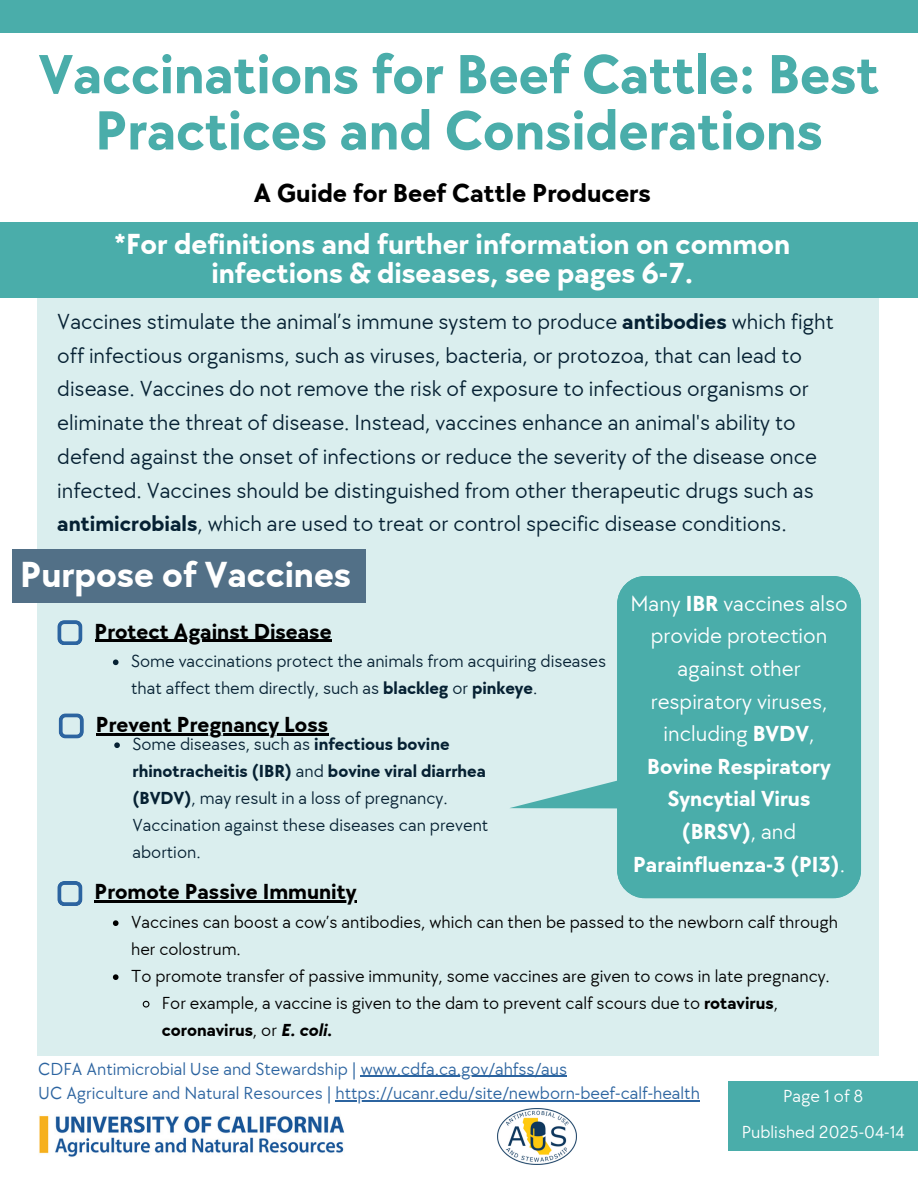
<style>
.page{position:relative;width:918px;height:1188px;background:#fff}
.page>*{position:absolute;margin:0;border:0;box-sizing:border-box;transform-origin:0 0}
.t1{font:700 57px/56.2px "TT Chocolates";color:#4aadaa;text-align:center}
.t2{font:700 37.5px "TT Chocolates";color:#fff}
.t3{font:700 30px/29.2px "TT Chocolates";color:#fff;text-align:center}
.t4{font:700 26.85px "TT Chocolates";color:#000}
.t5{font:22.5px/33.8px "TT Chocolates";color:#062133}
.t6{font:22.5px/32.7px "TT Chocolates";color:#fff;text-align:center}
.t7{font:700 22.5px "TT Chocolates";color:#000}
.t8{font:18px/27px "TT Chocolates";color:#062133}
.t9{font:18px/27px "TT Chocolates";color:#000}
.t10{font:18px "TT Chocolates";color:#2c64a0}
.t11{font:18px "TT Chocolates";color:#fff}
.s1{font-weight:700}
.s2{font-weight:700;font-style:italic}
</style>
<div class="page">
<div style="left:0;top:0;width:918px;height:33px;background:#4aadaa"></div>
<div style="left:729px;top:1081px;width:189px;height:69px;background:#4aadaa"></div>
<div style="left:38px;top:297px;width:841px;height:759px;background:#daeeee"></div>
<svg style="left:113px;top:659px;width:6px;height:6px"></svg>
<hr style="left:95px;top:640px;width:237px;height:2px;background:#000">
<svg style="left:57px;top:620px;width:25px;height:25px"></svg>
<svg style="left:114px;top:742px;width:6px;height:6px"></svg>
<hr style="left:96px;top:733px;width:232px;height:2px;background:#000">
<svg style="left:59px;top:713px;width:24px;height:25px"></svg>
<div style="left:617px;top:576px;width:244px;height:322px;background:#4aadaa"></div>
<svg style="left:510px;top:773px;width:140px;height:36px"></svg>
<div style="left:12px;top:549px;width:354px;height:54px;background:#527087"></div>
<svg style="left:57px;top:881px;width:25px;height:25px"></svg>
<hr style="left:95px;top:901px;width:262px;height:2px;background:#000">
<svg style="left:113px;top:920px;width:6px;height:6px"></svg>
<svg style="left:113px;top:974px;width:6px;height:6px"></svg>
<svg style="left:142px;top:1000px;width:8px;height:8px"></svg>
<div style="left:0;top:222px;width:918px;height:75px;background:#4aadaa"></div>
<img style="left:497px;top:1109px;width:80px;height:56px">
<img style="left:39px;top:1116px;width:306px;height:41px">
<hr style="left:361px;top:1076px;width:206px;height:1px;background:#2c64a0">
<hr style="left:335px;top:1100px;width:365px;height:2px;background:#2c64a0">
<h1 class="t1" style="left:39px;top:48px;width:842px">Vaccinations for Beef Cattle: Best<br>Practices and Considerations</h1>
<h4 class="t4" style="left:254px;top:178px;width:399px">A Guide for Beef Cattle Producers</h4>
<p class="t3" style="left:114px;top:230px;width:678px">*For definitions and further information on common infections &amp; diseases, see pages 6-7.</p>
<h5 class="t5" style="left:57px;top:305px;width:778px">Vaccines stimulate the animal’s immune system to produce <span class="s1">antibodies</span> which fight off infectious organisms, such as viruses, bacteria, or protozoa, that can lead to disease. Vaccines do not remove the risk of exposure to infectious organisms or eliminate the threat of disease. Instead, vaccines enhance an animal's ability to defend against the onset of infections or reduce the severity of the disease once infected. Vaccines should be distinguished from other therapeutic drugs such as <span class="s1">antimicrobials</span>, which are used to treat or control specific disease conditions.</h5>
<p class="t2" style="left:20px;top:553px;width:333px">Purpose of Vaccines</p>
<p class="t6" style="left:630px;top:588px;width:219px">Many <span class="s1">IBR</span> vaccines also provide protection against other respiratory viruses, including <span class="s1">BVDV</span>,<br><span class="s1">Bovine Respiratory<br>Syncytial Virus (BRSV)</span>, and<br><span class="s1">Parainfluenza-3 (PI3)</span>.</p>
<p class="t7" style="left:95px;top:618px;width:238px">Protect Against Disease</p>
<h6 class="t8" style="left:131px;top:648px;width:477px">Some vaccinations protect the animals from acquiring diseases that affect them directly, such as <span class="s1">blackleg</span> or <span class="s1">pinkeye</span>.</h6>
<p class="t7" style="left:96px;top:712px;width:234px">Prevent Pregnancy Loss</p>
<h5 class="t8" style="left:132px;top:731px;width:357px">Some diseases, such as <span class="s1">infectious bovine rhinotracheitis (IBR)</span> and <span class="s1">bovine viral diarrhea (BVDV)</span>, may result in a loss of pregnancy.<br>Vaccination against these diseases can prevent abortion.</h5>
<h2 class="t7" style="left:95px;top:879px;width:264px">Promote Passive Immunity</h2>
<p class="t9" style="left:131px;top:909px;width:708px">Vaccines can boost a cow’s antibodies, which can then be passed to the newborn calf through her colostrum.</p>
<h5 class="t9" style="left:131px;top:963px;width:700px">To promote transfer of passive immunity, some vaccines are given to cows in late pregnancy.</h5>
<p class="t9" style="left:162px;top:990px;width:618px">For example, a vaccine is given to the dam to prevent calf scours due to <span class="s1">rotavirus</span>, <span class="s1">coronavirus</span>, or <span class="s2">E. coli</span><span class="s1">.</span></p>
<p class="t10" style="left:38px;top:1059px;width:530px">CDFA Antimicrobial Use and Stewardship | www.cdfa.ca.gov/ahfss/aus</p>
<p class="t10" style="left:38px;top:1083px;width:663px">UC Agriculture and Natural Resources | https://ucanr.edu/site/newborn-beef-calf-health</p>
<h3 class="t11" style="left:783px;top:1086px;width:82px">Page 1 of 8</h3>
<h6 class="t11" style="left:742px;top:1122px;width:165px">Published 2025-04-14</h6>
</div>
